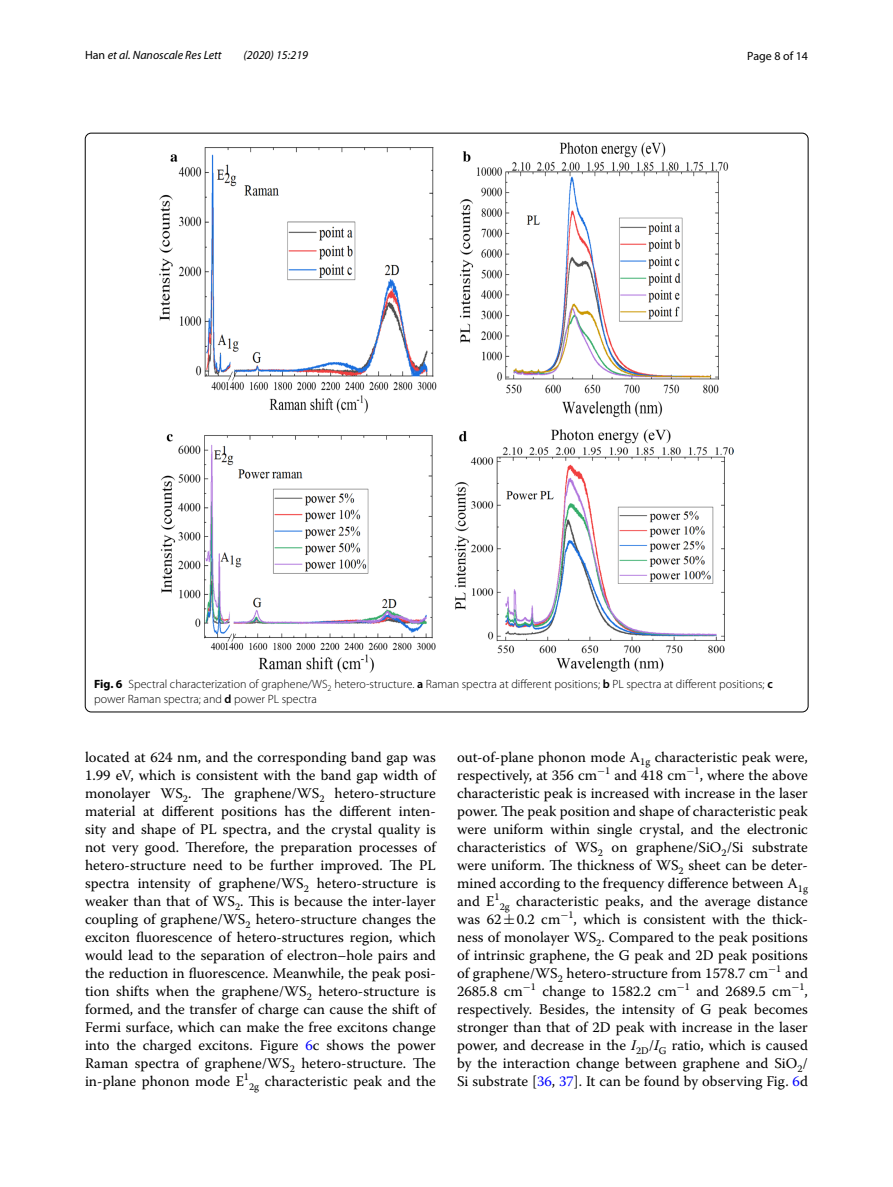
<style>
.page{position:relative;width:893px;height:1187px;background:#fff}
.page>*{position:absolute;margin:0;border:0;box-sizing:border-box;transform-origin:0 0}
.t1{font:14.7px/18px "Warnock Pro";color:#000;text-align:justify}
.t2{font:300 12px/15px "Myriad Pro";color:#000}
.t3{font:italic 12px "Myriad Pro";color:#000}
.t4{font:12px "Myriad Pro";color:#000}
.s1{font-style:normal}
.s2{font-weight:700}
.s3{font-weight:600}
.s4{color:#00f}
.s5{font-family:"MTSY"}
.s6{font-style:italic}
</style>
<div class="page">
<img style="left:160px;top:142px;width:574px;height:530px">
<p class="t3" style="left:85px;top:48px;width:138px"><span class="s1">Han</span> et al. Nanoscale Res Lett</p>
<p class="t3" style="left:243px;top:48px;width:66px">(2020) 15:219</p>
<p class="t4" style="left:747px;top:48px;width:62px">Page 8 of 14</p>
<p class="t2" style="left:94px;top:676px;width:680px"><span class="s2">Fig. 6</span> Spectral characterization of graphene/WS<sub>2</sub> hetero-structure. <span class="s3">a</span> Raman spectra at different positions; <span class="s3">b</span> PL spectra at different positions; <span class="s3">c </span>power Raman spectra; and <span class="s3">d</span> power PL spectra</p>
<p class="t1" style="left:85px;top:747px;width:352px">located at 624 nm, and the corresponding band gap was 1.99 eV, which is consistent with the band gap width of monolayer WS<sub>2</sub>. The graphene/WS<sub>2</sub> hetero-structure material at different positions has the different inten&shy;sity and shape of PL spectra, and the crystal quality is not very good. Therefore, the preparation processes of hetero-structure need to be further improved. The PL spectra intensity of graphene/WS<sub>2</sub> hetero-structure is weaker than that of WS<sub>2</sub>. This is because the inter-layer coupling of graphene/WS<sub>2</sub> hetero-structure changes the exciton fluorescence of hetero-structures region, which would lead to the separation of electron–hole pairs and the reduction in fluorescence. Meanwhile, the peak posi&shy;tion shifts when the graphene/WS<sub>2</sub> hetero-structure is formed, and the transfer of charge can cause the shift of Fermi surface, which can make the free excitons change into the charged excitons. Figure <span class="s4">6</span>c shows the power Raman spectra of graphene/WS<sub>2</sub> hetero-structure. The in-plane phonon mode E<sup>1</sup><sub>2g</sub> characteristic peak and the</p>
<p class="t1" style="left:457px;top:747px;width:352px">out-of-plane phonon mode A<sub>1g</sub> characteristic peak were, respectively, at 356 cm<sup>−</sup><sup>1</sup> and 418 cm<sup>−</sup><sup>1</sup>, where the above characteristic peak is increased with increase in the laser power. The peak position and shape of characteristic peak were uniform within single crystal, and the electronic characteristics of WS<sub>2</sub> on graphene/SiO<sub>2</sub>/Si substrate were uniform. The thickness of WS<sub>2</sub> sheet can be deter&shy;mined according to the frequency difference between A<sub>1g </sub>and E<sup>1</sup><sub>2g</sub> characteristic peaks, and the average distance was 62<span class="s5">±</span>0.2 cm<sup>−</sup><sup>1</sup>, which is consistent with the thick&shy;ness of monolayer WS<sub>2</sub>. Compared to the peak positions of intrinsic graphene, the G peak and 2D peak positions of graphene/WS<sub>2</sub> hetero-structure from 1578.7 cm<sup>−</sup><sup>1</sup> and 2685.8 cm<sup>−</sup><sup>1</sup> change to 1582.2 cm<sup>−</sup><sup>1</sup> and 2689.5 cm<sup>−</sup><sup>1</sup>, respectively. Besides, the intensity of G peak becomes stronger than that of 2D peak with increase in the laser power, and decrease in the <span class="s6">I</span><sub>2D</sub>/<span class="s6">I</span><sub>G</sub> ratio, which is caused by the interaction change between graphene and SiO<sub>2</sub>/ Si substrate [<span class="s4">36</span>, <span class="s4">37</span>]. It can be found by observing Fig. <span class="s4">6</span>d</p>
</div>
